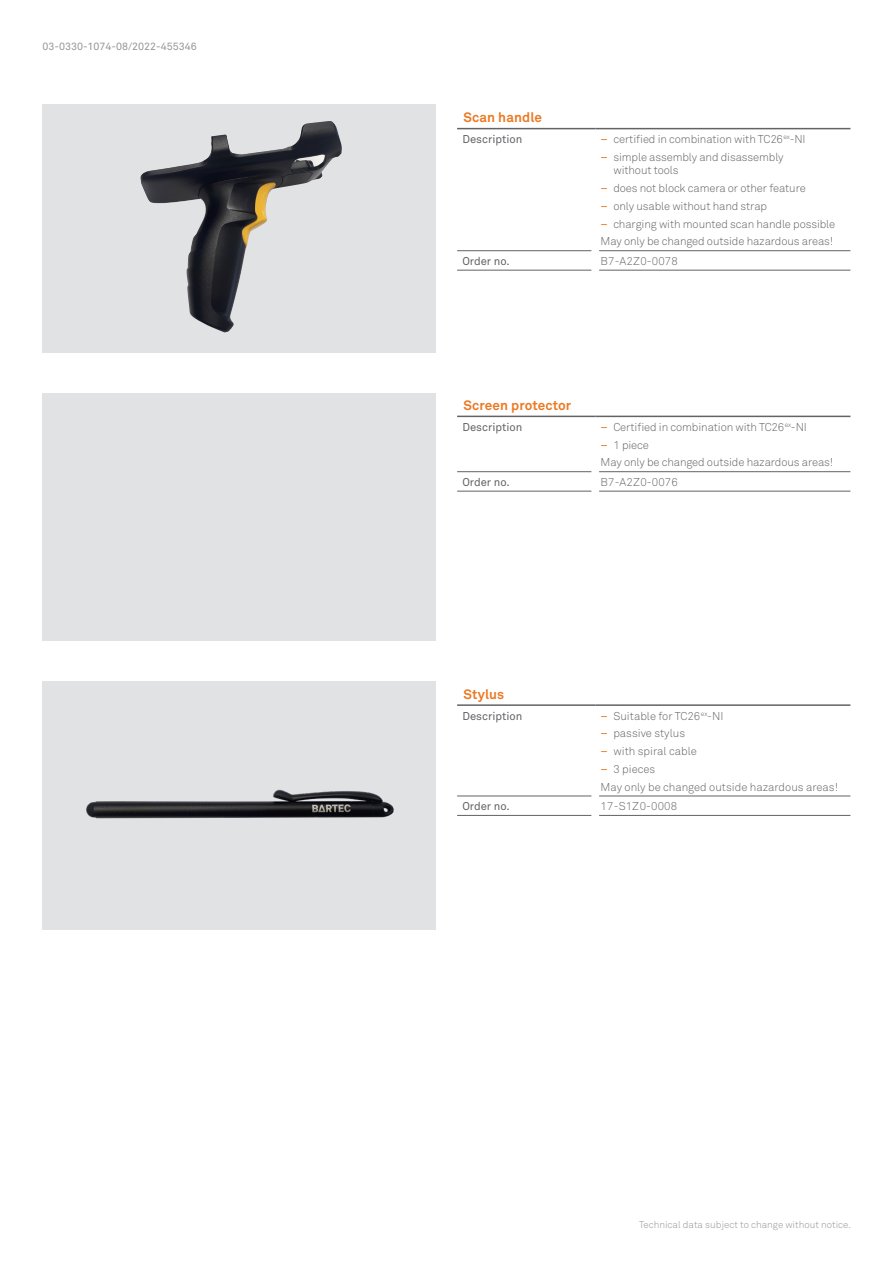
<style>
.page{position:relative;width:893px;height:1263px;background:#fff}
.page>*{position:absolute;margin:0;border:0;box-sizing:border-box;transform-origin:0 0}
.BARTEC_H3_9_5_12pt{font:700 13.5px "Akkurat Pro";letter-spacing:.01em;color:#ec7923}
.BARTEC_Main_Copy_Bul{font:300 11.25px/13.5px "Akkurat Pro";letter-spacing:-.01em;color:#636366}
.t1{font:11.25px "Akkurat Pro";color:#636366}
.BARTEC_-_Main_Copy_9{font:300 11.25px "Akkurat Pro";letter-spacing:.01em;color:#636366}
.Page_Numbers___Runni{font:10.5px "Akkurat Pro";color:#939598}
.t2{font:300 9.75px "Akkurat Pro";color:#939598}
.s1{font-weight:400;color:#ec7923}
</style>
<div class="page">
<hr style="left:457px;top:128px;width:138px;height:1px;background:#636366">
<hr style="left:595px;top:128px;width:255px;height:1px;background:#636366">
<hr style="left:457px;top:250px;width:135px;height:1px;background:#636366">
<hr style="left:457px;top:270px;width:135px;height:1px;background:#636366">
<hr style="left:599px;top:250px;width:251px;height:1px;background:#636366">
<hr style="left:599px;top:270px;width:251px;height:1px;background:#636366">
<hr style="left:457px;top:416px;width:138px;height:1px;background:#636366">
<hr style="left:595px;top:416px;width:255px;height:1px;background:#636366">
<hr style="left:457px;top:471px;width:135px;height:1px;background:#636366">
<hr style="left:457px;top:491px;width:135px;height:1px;background:#636366">
<hr style="left:599px;top:471px;width:251px;height:1px;background:#636366">
<hr style="left:599px;top:491px;width:251px;height:1px;background:#636366">
<div style="left:43px;top:393px;width:393px;height:247px;background:#e1e2e4"></div>
<div style="left:43px;top:104px;width:393px;height:248px;background:#e1e2e4"></div>
<img style="left:140px;top:121px;width:202px;height:211px">
<hr style="left:457px;top:704px;width:138px;height:2px;background:#636366">
<hr style="left:595px;top:704px;width:255px;height:2px;background:#636366">
<hr style="left:457px;top:796px;width:135px;height:1px;background:#636366">
<hr style="left:457px;top:815px;width:135px;height:1px;background:#636366">
<hr style="left:599px;top:796px;width:251px;height:1px;background:#636366">
<hr style="left:599px;top:815px;width:251px;height:1px;background:#636366">
<div style="left:43px;top:681px;width:393px;height:248px;background:#e1e2e4"></div>
<img style="left:86px;top:789px;width:308px;height:30px">
<p class="Page_Numbers___Runni" style="left:43px;top:41px;width:156px">03-0330-1074-08/2022-455346</p>
<p class="BARTEC_H3_9_5_12pt" style="left:463px;top:109px;width:80px">Scan handle</p>
<p class="t1" style="left:462px;top:133px;width:61px">Description</p>
<p class="BARTEC_Main_Copy_Bul" style="left:601px;top:132px;width:207px"><span class="s1">–</span> certified in combination with TC26<sup>ex</sup>-NI</p>
<p class="BARTEC_Main_Copy_Bul" style="left:613px;top:150px;width:172px;text-indent:-13px"><span class="s1">–</span> simple assembly and disassembly without tools</p>
<p class="BARTEC_Main_Copy_Bul" style="left:601px;top:181px;width:207px"><span class="s1">–</span> does not block camera or other feature</p>
<p class="BARTEC_Main_Copy_Bul" style="left:601px;top:199px;width:168px"><span class="s1">–</span> only usable without hand strap</p>
<p class="BARTEC_Main_Copy_Bul" style="left:601px;top:217px;width:236px"><span class="s1">–</span> charging with mounted scan handle possible</p>
<p class="BARTEC_Main_Copy_Bul" style="left:601px;top:235px;width:234px">May only be changed outside hazardous areas!</p>
<p class="t1" style="left:462px;top:254px;width:49px">Order no.</p>
<p class="BARTEC_-_Main_Copy_9" style="left:601px;top:254px;width:79px">B7-A2Z0-0078</p>
<p class="BARTEC_H3_9_5_12pt" style="left:463px;top:397px;width:109px">Screen protector</p>
<p class="t1" style="left:462px;top:420px;width:61px">Description</p>
<p class="BARTEC_Main_Copy_Bul" style="left:601px;top:420px;width:208px"><span class="s1">–</span> Certified in combination with TC26<sup>ex</sup>-NI</p>
<p class="BARTEC_Main_Copy_Bul" style="left:601px;top:438px;width:50px"><span class="s1">–</span> 1 piece</p>
<p class="BARTEC_Main_Copy_Bul" style="left:601px;top:456px;width:234px">May only be changed outside hazardous areas!</p>
<p class="t1" style="left:462px;top:475px;width:49px">Order no.</p>
<p class="BARTEC_-_Main_Copy_9" style="left:601px;top:475px;width:79px">B7-A2Z0-0076</p>
<p class="BARTEC_H3_9_5_12pt" style="left:463px;top:686px;width:42px">Stylus</p>
<p class="t1" style="left:462px;top:709px;width:61px">Description</p>
<p class="BARTEC_Main_Copy_Bul" style="left:601px;top:709px;width:124px"><span class="s1">–</span> Suitable for TC26<sup>ex</sup>-NI</p>
<p class="BARTEC_Main_Copy_Bul" style="left:601px;top:727px;width:86px"><span class="s1">–</span> passive stylus</p>
<p class="BARTEC_Main_Copy_Bul" style="left:601px;top:744px;width:98px"><span class="s1">–</span> with spiral cable</p>
<p class="BARTEC_Main_Copy_Bul" style="left:601px;top:762px;width:56px"><span class="s1">–</span> 3 pieces</p>
<p class="BARTEC_Main_Copy_Bul" style="left:601px;top:780px;width:239px">May only be changed outside hazardous areas!</p>
<p class="t1" style="left:462px;top:800px;width:49px">Order no.</p>
<p class="BARTEC_-_Main_Copy_9" style="left:601px;top:799px;width:78px">17-S1Z0-0008</p>
<p class="t2" style="left:639px;top:1219px;width:213px">Technical data subject to change without notice.</p>
</div>
